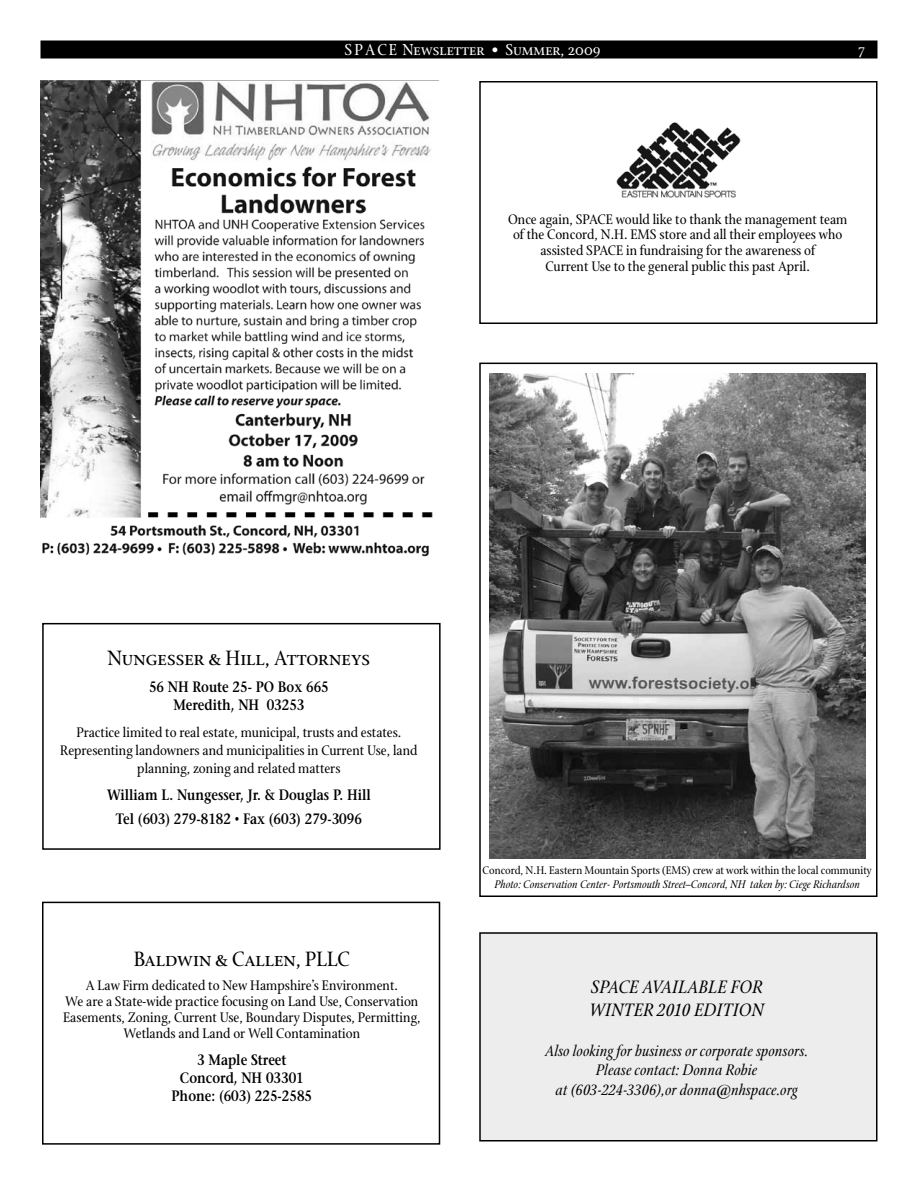
<style>
.page{position:relative;width:918px;height:1188px;background:#fff}
.page>*{position:absolute;margin:0;border:0;box-sizing:border-box;transform-origin:0 0}
.t1{font:22.5px "Stone Print Roman SC";color:#000}
.t2{font:italic 19.5px/23.4px "Stone Print";color:#000}
.t3{font:17.25px "Stone Print Roman SC";color:#fff}
.t4{font:italic 16.5px/19.8px "Stone Print";color:#000;text-align:center}
.t5{font:15px/15.8px "Stone Print";color:#000;text-align:center}
.t6{font:600 15px/18px "Stone Serif";color:#000;text-align:center;scale:.85 1}
.t7{font:italic 12px "Stone Print";color:#000}
.t8{font:12px "Stone Print";color:#000}
.s1{font-family:"Gill Sans";font-weight:400}
</style>
<div class="page">
<div style="left:40px;top:40px;width:838px;height:18px;background:#000"></div>
<div style="left:42px;top:623px;width:399px;height:227px;border:2px solid #000"></div>
<div style="left:42px;top:902px;width:398px;height:243px;border:2px solid #000"></div>
<img style="left:40px;top:81px;width:393px;height:476px">
<div style="left:479px;top:81px;width:399px;height:243px;border:2px solid #000"></div>
<img style="left:616px;top:122px;width:125px;height:76px">
<div style="left:479px;top:363px;width:399px;height:534px;border:2px solid #000"></div>
<img style="left:489px;top:373px;width:377px;height:486px">
<div style="left:480px;top:933px;width:397px;height:208px;background:#ededee"></div>
<div style="left:479px;top:932px;width:399px;height:210px;border:2px solid #000"></div>
<p class="t3" style="left:344px;top:39px;width:258px">s p a c e Newsletter • Summer, 2009</p>
<p class="t3" style="left:858px;top:40px;width:8px">7</p>
<p class="t5" style="left:508px;top:211px;width:341px">Once again, SPACE would like to thank the management team of the Concord, N.H. EMS store and all their employees who assisted SPACE in fundraising for the awareness of<br>Current Use to the general public this past April.</p>
<h1 class="t1" style="left:107px;top:645px;width:264px">Nungesser &amp; Hill, Attorneys</h1>
<p class="t6" style="left:149px;top:678px;width:213px">56 NH Route 25- PO Box 665<br>Meredith, NH 03253</p>
<p class="t5" style="left:60px;top:724px;width:359px;line-height:18px">Practice limited to real estate, municipal, trusts and estates.<br>Representing landowners and municipalities in Current Use, land planning, zoning and related matters</p>
<p class="t6" style="left:107px;top:783px;width:312px;line-height:23.4px">William L. Nungesser, Jr. &amp; Douglas P. Hill<br>Tel (603) 279-8182 <span class="s1">•</span> Fax (603) 279-3096</p>
<h1 class="t1" style="left:134px;top:946px;width:216px">Baldwin &amp; Callen, PLLC</h1>
<p class="t5" style="left:63px;top:978px;width:359px">A Law Firm dedicated to New Hampshire’s Environment.<br>We are a State-wide practice focusing on Land Use, Conservation Easements, Zoning, Current Use, Boundary Disputes, Permitting, Wetlands and Land or Well Contamination</p>
<p class="t6" style="left:172px;top:1050px;width:167px">3 Maple Street<br>Concord, NH 03301<br>Phone: (603) 225-2585</p>
<p class="t8" style="left:483px;top:864px;width:391px">Concord, N.H. Eastern Mountain Sports (EMS) crew at work within the local community</p>
<p class="t7" style="left:494px;top:877px;width:367px">Photo: Conservation Center- Portsmouth Street–Concord, NH taken by: Ciege Richardson</p>
<h2 class="t2" style="left:589px;top:975px;width:176px">SPACE AVAILABLE FOR<br>WINTER 2010 EDITION</h2>
<p class="t4" style="left:545px;top:1040px;width:264px">Also looking for business or corporate sponsors.<br>Please contact: Donna Robie<br>at (603-224-3306),or donna@nhspace.org</p>
</div>
